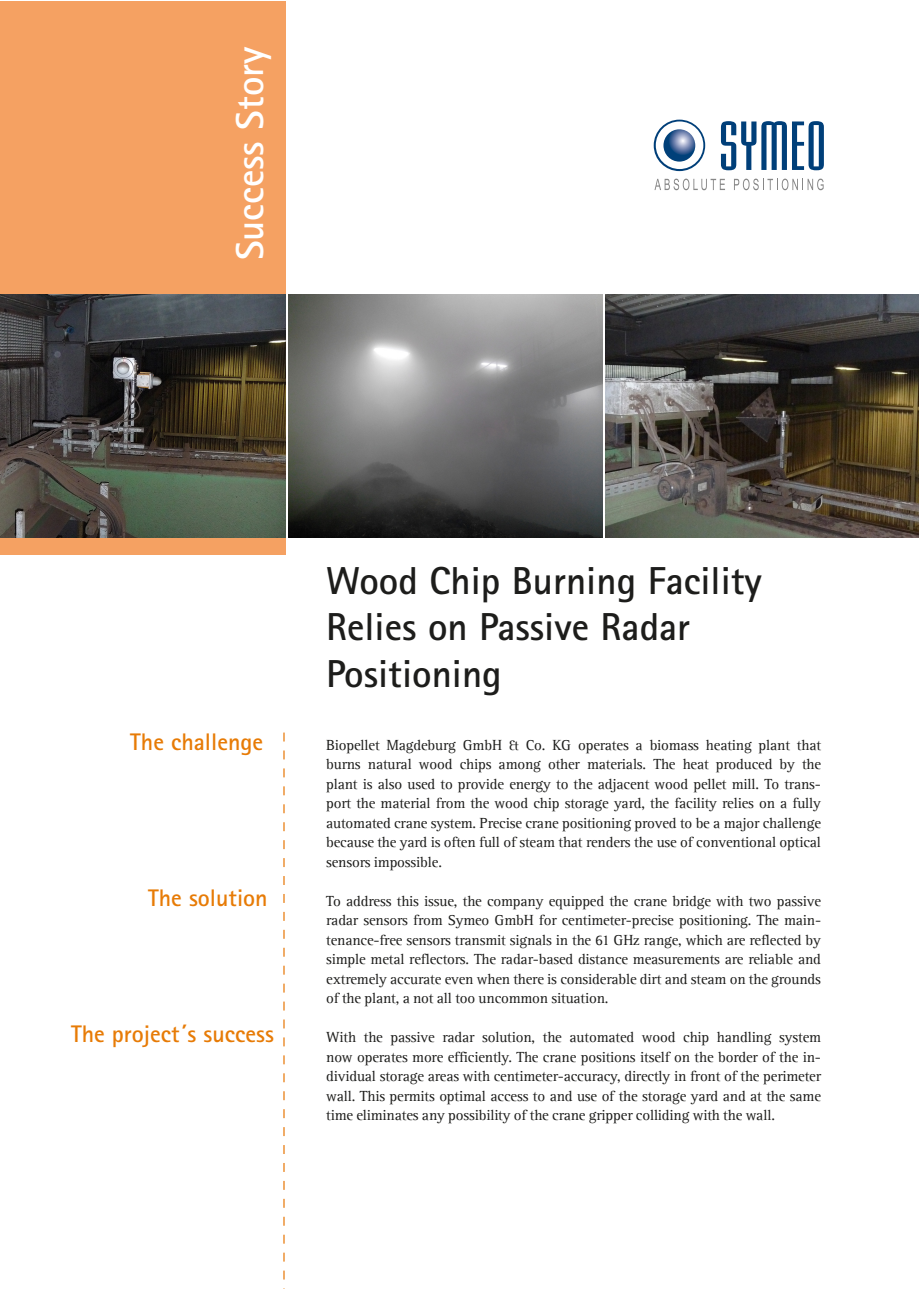
<style>
.page{position:relative;width:919px;height:1289px;background:#fff}
.page>*{position:absolute;margin:0;border:0;box-sizing:border-box;transform-origin:0 0}
.t1{font:700 39px/46.5px "Agfa Rotis Sans Serif";color:#1d1d1b}
.t2{font:700 39px "Agfa Rotis Sans Serif";color:#fff}
.t3{font:700 24px "Agfa Rotis Sans Serif";color:#e77b06}
.t4{font:15px/19.5px "Agfa Rotis Serif";letter-spacing:-.01em;color:#1d1d1b;text-align:justify}
</style>
<div class="page">
<svg style="left:721px;top:121px;width:102px;height:49px"></svg>
<svg style="left:654px;top:179px;width:71px;height:11px"></svg>
<svg style="left:734px;top:179px;width:89px;height:11px"></svg>
<svg style="left:653px;top:120px;width:52px;height:51px"></svg>
<svg style="left:283px;top:732px;width:2px;height:548px"></svg>
<div style="left:0;top:1px;width:285px;height:553px;background:#f5a162"></div>
<img style="left:605px;top:294px;width:313px;height:243px">
<img style="left:288px;top:294px;width:314px;height:243px">
<img style="left:0;top:294px;width:285px;height:243px">
<h1 class="t2" style="left:225px;top:260px;width:215px;rotate:-90deg">Success Story</h1>
<h2 class="t3" style="left:130px;top:726px;width:134px">The challenge</h2>
<h2 class="t3" style="left:148px;top:882px;width:121px">The solution</h2>
<h2 class="t3" style="left:71px;top:1018px;width:204px">The project´s success</h2>
<h1 class="t1" style="left:326px;top:556px;width:437px">Wood Chip Burning Facility<br>Relies on Passive Radar<br>Positioning</h1>
<p class="t4" style="left:326px;top:735px;width:496px">Biopellet Magdeburg GmbH &amp; Co. KG operates a biomass heating plant that burns natural wood chips among other materials. The heat produced by the plant is also used to provide energy to the adjacent wood pellet mill. To trans&shy;port the material from the wood chip storage yard, the facility relies on a fully automated crane system. Precise crane positioning proved to be a major challenge because the yard is often full of steam that renders the use of conventional optical sensors impossible.</p>
<p class="t4" style="left:326px;top:891px;width:496px">To address this issue, the company equipped the crane bridge with two passive radar sensors from Symeo GmbH for centimeter-precise positioning. The main&shy;tenance-free sensors transmit signals in the 61 GHz range, which are reflected by simple metal reflectors. The radar-based distance measurements are reliable and extremely accurate even when there is considerable dirt and steam on the grounds of the plant, a not all too uncommon situation.</p>
<p class="t4" style="left:326px;top:1027px;width:496px">With the passive radar solution, the automated wood chip handling system now operates more efficiently. The crane positions itself on the border of the in&shy;dividual storage areas with centimeter-accuracy, directly in front of the perimeter wall. This permits optimal access to and use of the storage yard and at the same time eliminates any possibility of the crane gripper colliding with the wall.</p>
</div>
